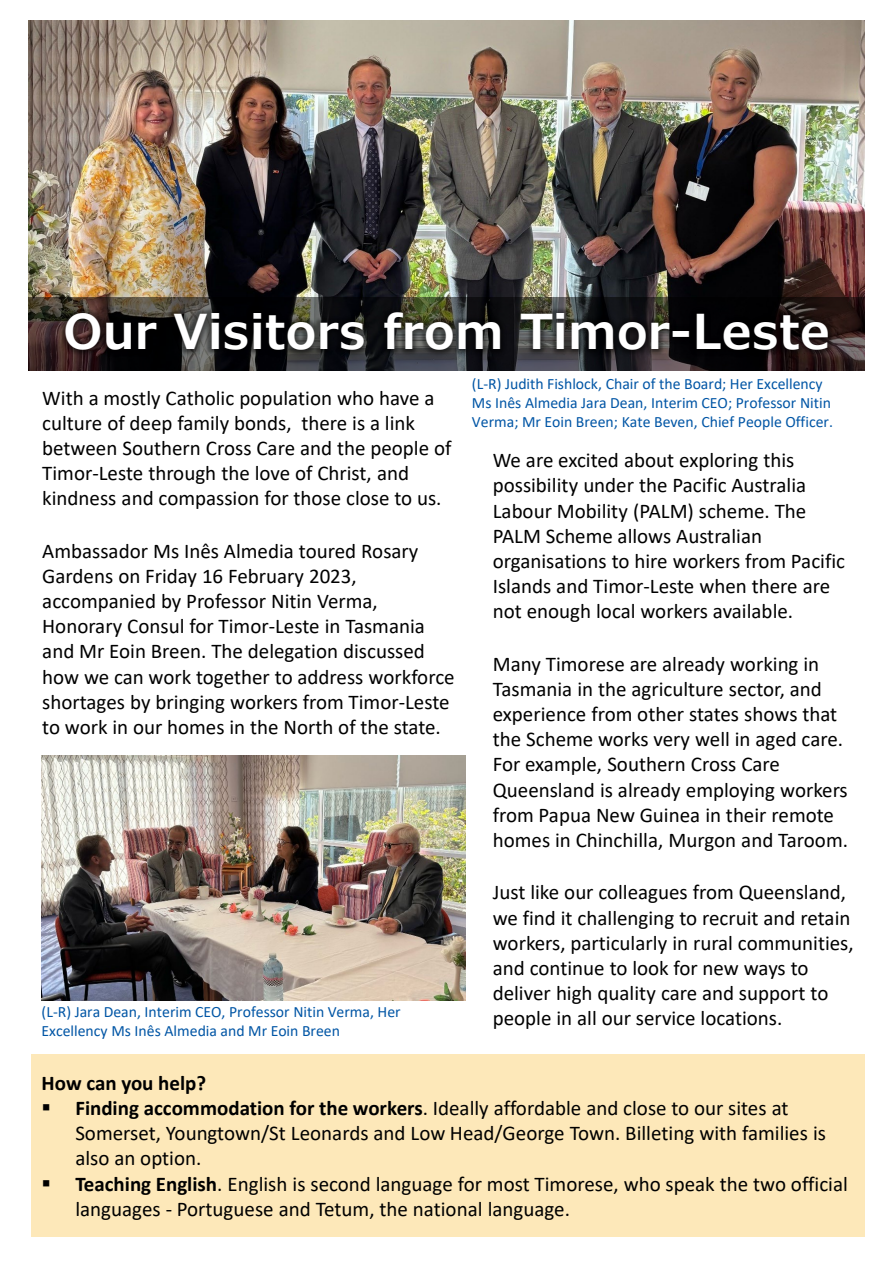
<style>
.page{position:relative;width:893px;height:1263px;background:#fff}
.page>*{position:absolute;margin:0;border:0;box-sizing:border-box;transform-origin:0 0}
.t1{font:600 48px "Verdana Pro";color:#fff}
.t2{font:21px/25.2px "Calibri";color:#000}
.t3{font:700 21px "Calibri";color:#000}
.t4{font:15.75px/18.9px "Calibri";color:#0055a5}
.s1{font-weight:700}
</style>
<div class="page">
<img style="left:42px;top:756px;width:423px;height:245px">
<img style="left:28px;top:20px;width:836px;height:257px">
<img style="left:28px;top:277px;width:105px;height:1px">
<img style="left:28px;top:278px;width:105px;height:93px">
<img style="left:136px;top:278px;width:493px;height:93px">
<img style="left:629px;top:277px;width:23px;height:94px">
<img style="left:632px;top:278px;width:20px;height:93px">
<img style="left:652px;top:277px;width:213px;height:94px">
<img style="left:655px;top:278px;width:210px;height:93px">
<div style="left:31px;top:1055px;width:833px;height:182px;background:#fde8b9"></div>
<p class="t1" style="left:63px;top:300px;width:769px">Our Visitors from Timor-Leste</p>
<p class="t2" style="left:42px;top:384px;width:411px">With a mostly Catholic population who have a culture of deep family bonds, there is a link between Southern Cross Care and the people of Timor-Leste through the love of Christ, and kindness and compassion for those close to us.</p>
<p class="t2" style="left:42px;top:537px;width:414px">Ambassador Ms Inês Almedia toured Rosary Gardens on Friday 16 February 2023, accompanied by Professor Nitin Verma, Honorary Consul for Timor-Leste in Tasmania and Mr Eoin Breen. The delegation discussed how we can work together to address workforce shortages by bringing workers from Timor-Leste to work in our homes in the North of the state.</p>
<p class="t4" style="left:42px;top:1002px;width:360px">(L-R) Jara Dean, Interim CEO, Professor Nitin Verma, Her<br>Excellency Ms Inês Almedia and Mr Eoin Breen</p>
<p class="t4" style="left:472px;top:374px;width:352px">(L-R) Judith Fishlock, Chair of the Board; Her Excellency</p>
<p class="t4" style="left:472px;top:393px;width:362px">Ms Inês Almedia Jara Dean, Interim CEO; Professor Nitin<br>Verma; Mr Eoin Breen; Kate Beven, Chief People Officer.</p>
<p class="t2" style="left:493px;top:447px;width:354px">We are excited about exploring this possibility under the Pacific Australia Labour Mobility (PALM) scheme. The PALM Scheme allows Australian organisations to hire workers from Pacific Islands and Timor-Leste when there are not enough local workers available.</p>
<p class="t2" style="left:493px;top:651px;width:357px">Many Timorese are already working in Tasmania in the agriculture sector, and experience from other states shows that the Scheme works very well in aged care.<br>For example, Southern Cross Care Queensland is already employing workers from Papua New Guinea in their remote homes in Chinchilla, Murgon and Taroom.</p>
<p class="t2" style="left:493px;top:879px;width:362px">Just like our colleagues from Queensland, we find it challenging to recruit and retain workers, particularly in rural communities, and continue to look for new ways to deliver high quality care and support to people in all our service locations.</p>
<p class="t3" style="left:42px;top:1068px;width:166px">How can you help?</p>
<p class="t2" style="left:75px;top:1095px;width:752px;text-indent:-34px">▪ <span class="s1">Finding accommodation for the workers</span>. Ideally affordable and close to our sites at<br>Somerset, Youngtown/St Leonards and Low Head/George Town. Billeting with families is also an option.</p>
<p class="t2" style="left:75px;top:1170px;width:774px;text-indent:-34px">▪ <span class="s1">Teaching English</span>. English is second language for most Timorese, who speak the two official languages - Portuguese and Tetum, the national language.</p>
</div>
